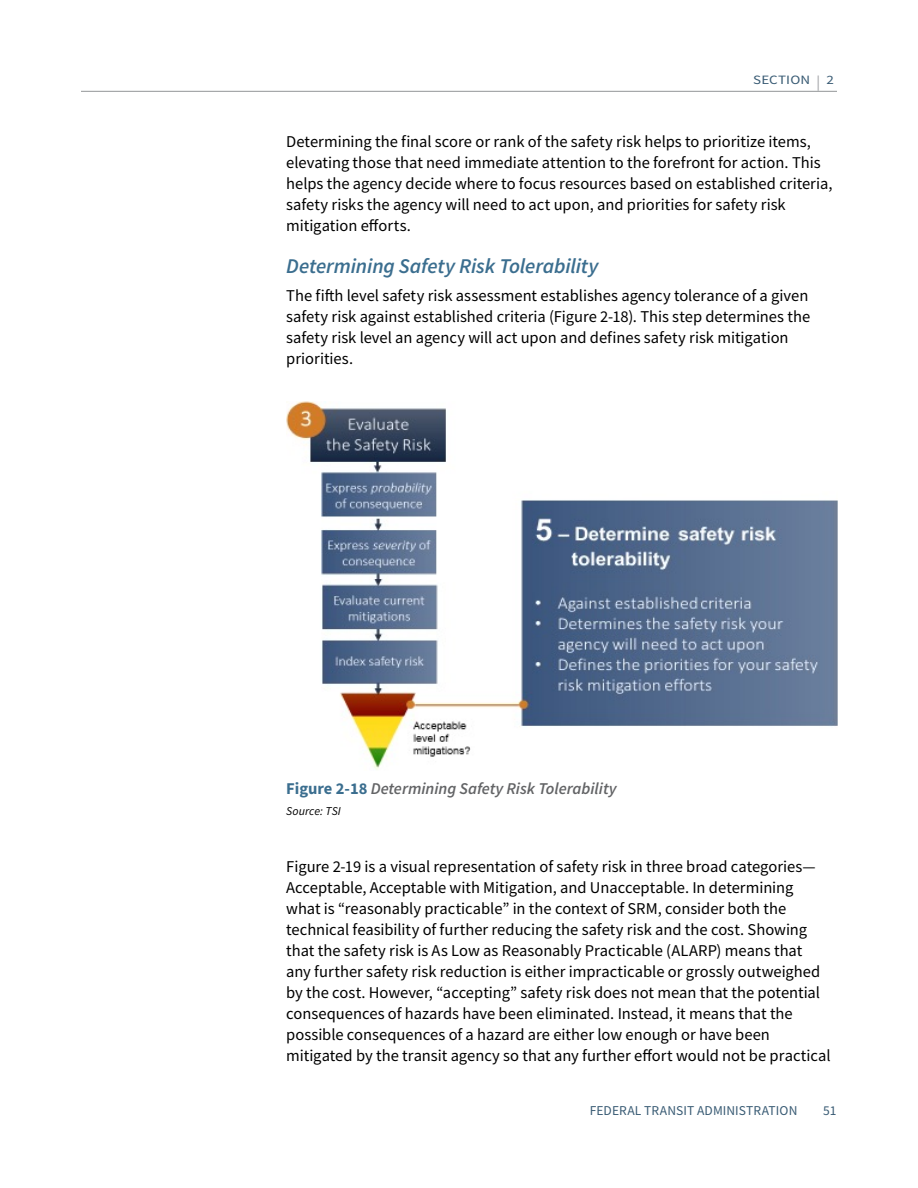
<style>
.page{position:relative;width:918px;height:1188px;background:#fff}
.page>*{position:absolute;margin:0;border:0;box-sizing:border-box;transform-origin:0 0}
._4_-_Head_3{font:italic 600 21px "Source Sans Pro";letter-spacing:-.005em;color:#3b6e8f}
.Body_Text_-_Source_S{font:16.5px/21px "Source Sans Pro";color:#000}
.Body_Text_-_Source_S-2{font:italic 600 16.5px "Source Sans Pro";color:#636466}
.t1{font:13.5px "Source Sans Pro";letter-spacing:.005em;color:#395b74}
.t2{font:12.75px "Source Sans Pro";letter-spacing:.01em;color:#395b74;scale:1.18 1}
.Source{font:italic 12px "Source Sans Pro";letter-spacing:.01em;color:#000}
.s1{font-size:15.3px;color:#a7a9ac}
.s2{font-weight:700;font-style:normal;color:#3b6e8f}
</style>
<div class="page">
<hr style="left:81px;top:91px;width:756px;height:1px;background:#939598">
<img style="left:286px;top:402px;width:552px;height:368px">
<p class="t2" style="left:753px;top:72px;width:70px">SECTION <span class="s1">|</span> 2</p>
<p class="Body_Text_-_Source_S" style="left:286px;top:131px;width:548px">Determining the final score or rank of the safety risk helps to prioritize items, elevating those that need immediate attention to the forefront for action. This helps the agency decide where to focus resources based on established criteria, safety risks the agency will need to act upon, and priorities for safety risk mitigation efforts.</p>
<p class="_4_-_Head_3" style="left:286px;top:252px;width:314px">Determining Safety Risk Tolerability</p>
<p class="Body_Text_-_Source_S" style="left:286px;top:284px;width:526px">The fifth level safety risk assessment establishes agency tolerance of a given safety risk against established criteria (Figure 2-18). This step determines the safety risk level an agency will act upon and defines safety risk mitigation priorities.</p>
<p class="Body_Text_-_Source_S-2" style="left:286px;top:778px;width:332px"><span class="s2">Figure 2-18</span> Determining Safety Risk Tolerability</p>
<p class="Source" style="left:286px;top:804px;width:56px">Source: TSI</p>
<p class="Body_Text_-_Source_S" style="left:286px;top:856px;width:546px">Figure 2-19 is a visual representation of safety risk in three broad categories— Acceptable, Acceptable with Mitigation, and Unacceptable. In determining what is “reasonably practicable” in the context of SRM, consider both the technical feasibility of further reducing the safety risk and the cost. Showing that the safety risk is As Low as Reasonably Practicable (ALARP) means that any further safety risk reduction is either impracticable or grossly outweighed by the cost. However, “accepting” safety risk does not mean that the potential consequences of hazards have been eliminated. Instead, it means that the possible consequences of a hazard are either low enough or have been mitigated by the transit agency so that any further effort would not be practical</p>
<p class="t1" style="left:590px;top:1101px;width:209px">FEDERAL TRANSIT ADMINISTRATION</p>
<p class="t1" style="left:823px;top:1101px;width:15px">51</p>
</div>
